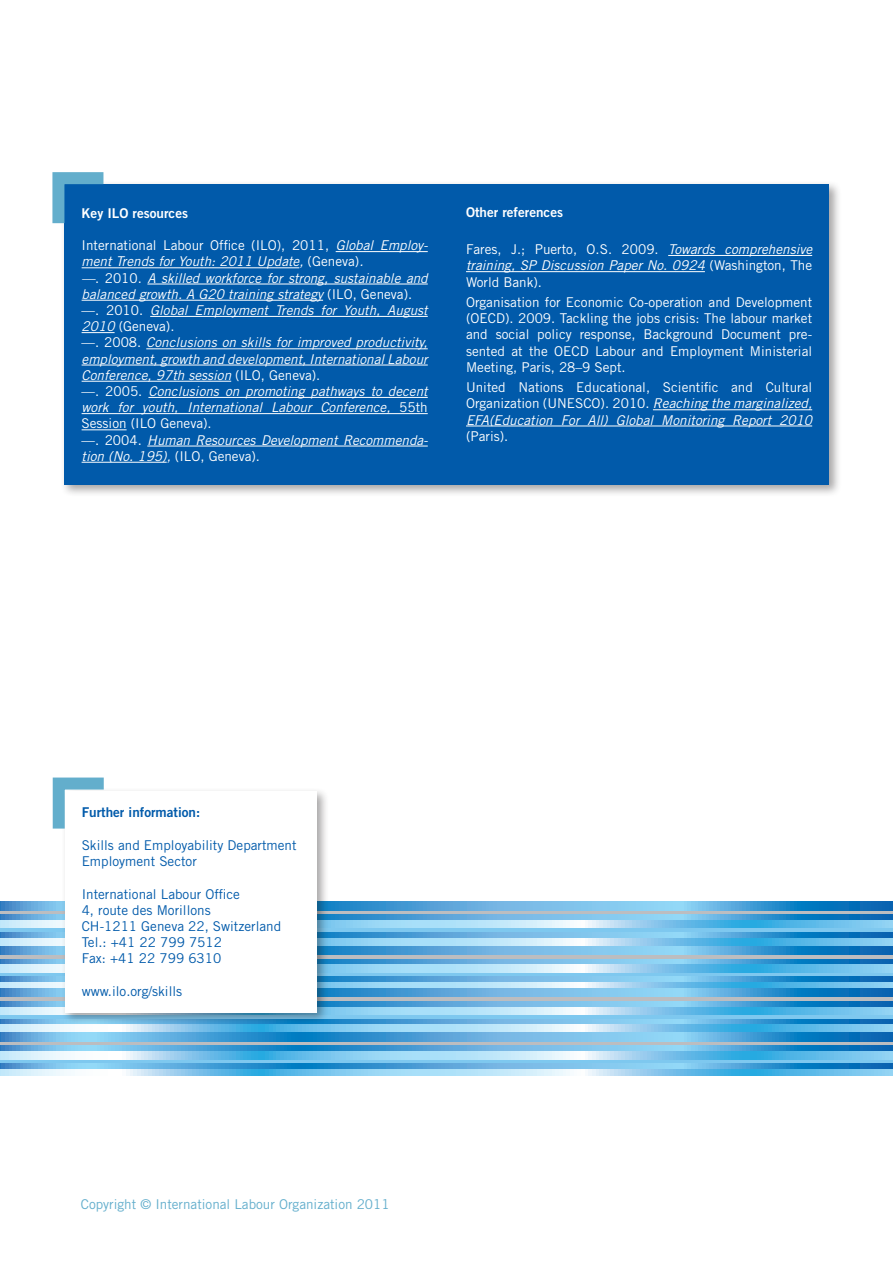
<style>
.page{position:relative;width:893px;height:1263px;background:#fff}
.page>*{position:absolute;margin:0;border:0;box-sizing:border-box;transform-origin:0 0}
.t1{font:italic 13.5px/16.2px "Trade Gothic LT Std";color:#fff}
.t2{font:13.5px/16.2px "Trade Gothic LT Std";color:#fff;text-align:justify}
.t3{font:13.5px/16.2px "Trade Gothic LT Std";color:#015aaa}
.t4{font:13.5px "Trade Gothic LT Std";color:#63aecc}
.t5{font:13.5px "Trade Gothic LT Std Bd 2";color:#fff}
.t6{font:13.5px "Trade Gothic LT Std Bd 2";color:#015aaa}
.s1{font-style:normal}
.s2{font-style:italic}
</style>
<div class="page">
<svg style="left:0;top:902px;width:893px;height:9px;background:#53a4d9"></svg>
<svg style="left:0;top:911px;width:893px;height:4px;background:#a1b6c6"></svg>
<svg style="left:0;top:915px;width:893px;height:5px;background:#53a4d9"></svg>
<svg style="left:0;top:920px;width:893px;height:8px;background:#98d4f1"></svg>
<hr style="left:0;top:928px;width:893px;height:4px;background:#7ec8ef">
<svg style="left:0;top:932px;width:893px;height:6px;background:#53a4d9"></svg>
<svg style="left:0;top:938px;width:893px;height:8px;background:#98d4f1"></svg>
<svg style="left:0;top:946px;width:893px;height:9px;background:#53a4d9"></svg>
<hr style="left:0;top:955px;width:893px;height:4px;background:#bcbdc0">
<svg style="left:0;top:959px;width:893px;height:6px;background:#5facdd"></svg>
<svg style="left:0;top:965px;width:893px;height:8px;background:#98d4f1"></svg>
<svg style="left:0;top:973px;width:893px;height:4px;background:#73bfe9"></svg>
<svg style="left:0;top:977px;width:893px;height:5px;background:#53a4d9"></svg>
<svg style="left:0;top:982px;width:893px;height:6px;background:#98d4f1"></svg>
<svg style="left:0;top:988px;width:893px;height:9px;background:#53a4d9"></svg>
<hr style="left:0;top:997px;width:893px;height:4px;background:#bcbdc0">
<svg style="left:0;top:1001px;width:893px;height:6px;background:#53a4d9"></svg>
<svg style="left:0;top:1007px;width:893px;height:8px;background:#98d4f1"></svg>
<hr style="left:0;top:1015px;width:893px;height:4px;background:#7ec8ef">
<svg style="left:0;top:1019px;width:893px;height:6px;background:#5facdd"></svg>
<svg style="left:0;top:1025px;width:893px;height:8px;background:#8ecdee"></svg>
<svg style="left:0;top:1033px;width:893px;height:9px;background:#51a5da"></svg>
<svg style="left:0;top:1042px;width:893px;height:4px;background:#a1b7c6"></svg>
<svg style="left:0;top:1046px;width:893px;height:5px;background:#51a5da"></svg>
<svg style="left:0;top:1051px;width:893px;height:8px;background:#97d3f1"></svg>
<svg style="left:0;top:1059px;width:893px;height:4px;background:#84caef"></svg>
<svg style="left:0;top:1063px;width:893px;height:6px;background:#51a5da"></svg>
<svg style="left:0;top:1069px;width:893px;height:7px;background:#97d3f1"></svg>
<div style="left:61px;top:787px;width:268px;height:238px;background:#231f20;opacity:.4"></div>
<div style="left:65px;top:791px;width:252px;height:222px;background:#fff"></div>
<svg style="left:52px;top:777px;width:64px;height:63px"></svg>
<div style="left:61px;top:180px;width:780px;height:317px;background:#231f20;opacity:.4"></div>
<div style="left:65px;top:184px;width:764px;height:301px;background:#015aaa"></div>
<hr style="left:336px;top:251px;width:92px;height:1px;background:#fff">
<hr style="left:82px;top:267px;width:217px;height:1px;background:#fff">
<hr style="left:147px;top:284px;width:281px;height:1px;background:#fff">
<hr style="left:82px;top:300px;width:241px;height:1px;background:#fff">
<hr style="left:150px;top:316px;width:278px;height:1px;background:#fff">
<hr style="left:82px;top:332px;width:33px;height:1px;background:#fff">
<hr style="left:146px;top:348px;width:282px;height:1px;background:#fff">
<hr style="left:82px;top:365px;width:346px;height:1px;background:#fff">
<hr style="left:82px;top:381px;width:149px;height:1px;background:#fff">
<hr style="left:148px;top:397px;width:280px;height:1px;background:#fff">
<hr style="left:82px;top:413px;width:346px;height:1px;background:#fff">
<hr style="left:82px;top:429px;width:45px;height:1px;background:#fff">
<hr style="left:147px;top:446px;width:281px;height:1px;background:#fff">
<hr style="left:82px;top:462px;width:85px;height:1px;background:#fff">
<hr style="left:668px;top:255px;width:144px;height:1px;background:#fff">
<hr style="left:466px;top:271px;width:239px;height:1px;background:#fff">
<hr style="left:653px;top:409px;width:159px;height:1px;background:#fff">
<hr style="left:466px;top:426px;width:346px;height:1px;background:#fff">
<svg style="left:52px;top:172px;width:63px;height:63px"></svg>
<p class="t5" style="left:82px;top:205px;width:108px">Key ILO resources</p>
<p class="t1" style="left:82px;top:238px;width:348px"><span class="s1">International Labour Office (ILO), 2011,</span> Global Employ&shy;ment Trends for Youth: 2011 Update, <span class="s1">(Geneva)</span>.<br>—<span class="s1">. 2010.</span> A skilled workforce for strong, sustainable and balanced growth. A G20 training strategy <span class="s1">(ILO, Geneva). —. 2010.</span> Global Employment Trends for Youth, August 2010 <span class="s1">(Geneva).<br>—. 2008.</span> Conclusions on skills for improved productivity, employment, growth and development, International Labour Conference, 97th session <span class="s1">(ILO, Geneva).<br>—. 2005.</span> Conclusions on promoting pathways to decent work for youth, International Labour Conference, <span class="s1">55th Session (ILO Geneva).<br>—. 2004.</span> Human Resources Development Recommenda&shy;tion (No. 195), <span class="s1">(ILO, Geneva).</span></p>
<p class="t5" style="left:466px;top:204px;width:99px">Other references</p>
<p class="t1" style="left:466px;top:241px;width:348px;text-align:justify"><span class="s1">Fares, J.; Puerto, O.S. 2009.</span> Towards comprehensive training, SP Discussion Paper No. 0924 <span class="s1">(Washington, The World Bank).</span></p>
<p class="t2" style="left:466px;top:294px;width:348px">Organisation for Economic Co-operation and Development (OECD). 2009. Tackling the jobs crisis: The labour market and social policy response, Background Document pre&shy;sented at the OECD Labour and Employment Ministerial Meeting, Paris, 28–9 Sept.</p>
<p class="t2" style="left:466px;top:379px;width:348px">United Nations Educational, Scientific and Cultural Organization (UNESCO). 2010. <span class="s2">Reaching the marginalized, EFA(Education For All) Global Monitoring Report 2010</span></p>
<p class="t2" style="left:466px;top:428px;width:44px">(Paris).</p>
<p class="t6" style="left:82px;top:804px;width:120px">Further information:</p>
<p class="t3" style="left:82px;top:837px;width:216px">Skills and Employability Department<br>Employment Sector</p>
<p class="t3" style="left:82px;top:885px;width:201px">International Labour Office<br>4, route des Morillons<br>CH-1211 Geneva 22, Switzerland<br>Tel.: +41 22 799 7512<br>Fax: +41 22 799 6310</p>
<p class="t3" style="left:82px;top:983px;width:102px">www.ilo.org/skills</p>
<p class="t4" style="left:81px;top:1196px;width:310px">Copyright © International Labour Organization 2011</p>
</div>
